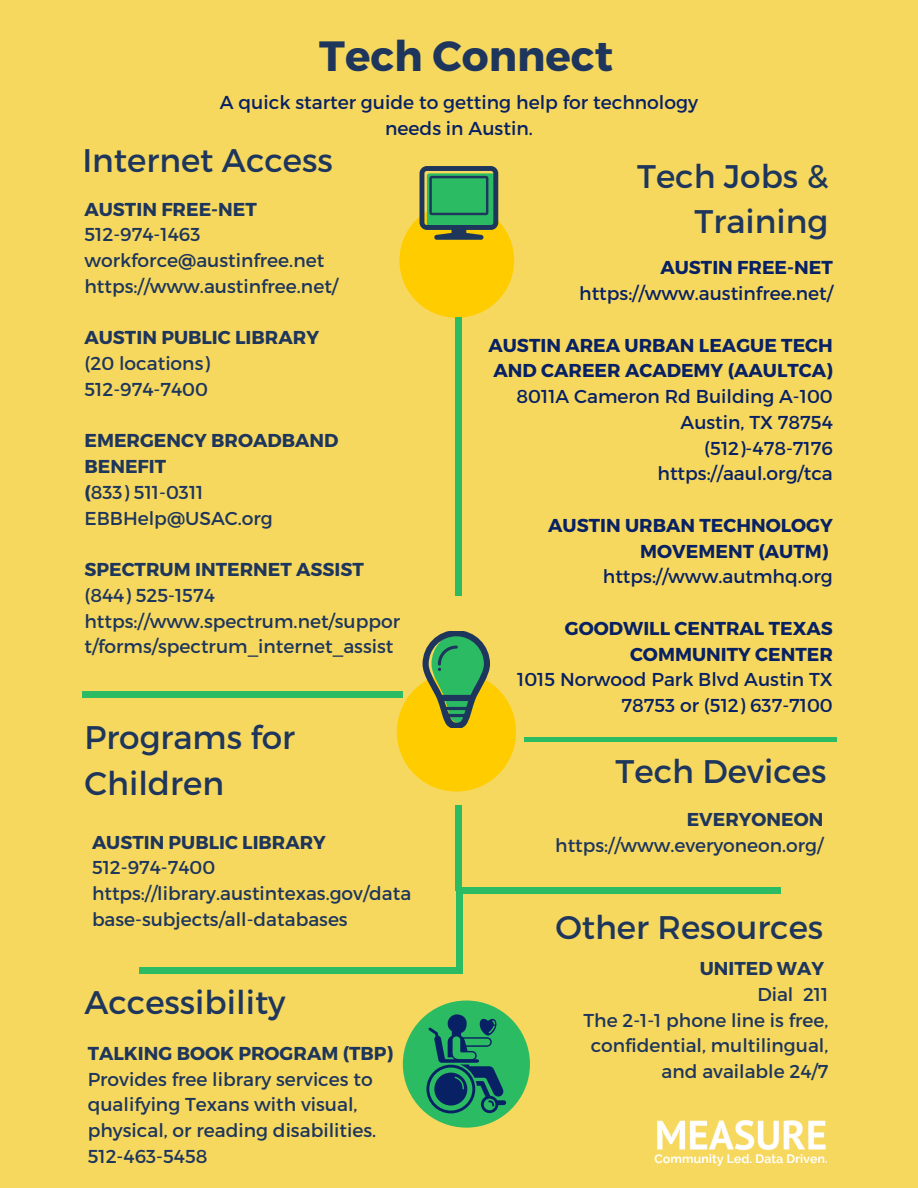
<style>
.page{position:relative;width:918px;height:1188px;background:#f7d85f}
.page>*{position:absolute;margin:0;border:0;box-sizing:border-box;transform-origin:0 0}
.t1{font:700 42.3px "Montserrat";color:#1e365c}
.t2{font:32.7px/45.6px "Montserrat";color:#1e365c;text-align:right}
.t3{font:18.75px/25.8px "Montserrat";color:#082164;text-align:center}
.t4{font:18.6px/25.8px "Montserrat";color:#1e365c}
.t5{font:18.6px/25.8px "Montserrat";color:#082164;text-align:right}
.t6{font:700 18.6px/25.8px "Montserrat";color:#082164;text-align:right}
.t7{font:700 18.6px "Montserrat";color:#1e365c}
.s1{font-weight:700}
</style>
<div class="page">
<div style="left:397px;top:672px;width:119px;height:120px;background:#fc0;border-radius:50%"></div>
<svg style="left:423px;top:631px;width:67px;height:97px"></svg>
<div style="left:399px;top:203px;width:115px;height:115px;background:#fc0;border-radius:50%"></div>
<svg style="left:420px;top:166px;width:78px;height:74px;background:#428f57"></svg>
<div style="left:403px;top:1001px;width:127px;height:127px;background:#2bbb63;border-radius:50%"></div>
<hr style="left:524px;top:737px;width:313px;height:4px;background:#2bbb63">
<div style="left:140px;top:967px;width:317px;height:7px;background:#2bbb63"></div>
<div style="left:461px;top:887px;width:320px;height:7px;background:#2bbb63"></div>
<div style="left:456px;top:317px;width:6px;height:279px;background:#2bbb63"></div>
<div style="left:456px;top:805px;width:6px;height:85px;background:#2bbb63"></div>
<div style="left:457px;top:888px;width:6px;height:86px;background:#2bbb63"></div>
<img style="left:654px;top:1120px;width:174px;height:46px">
<svg style="left:426px;top:1014px;width:80px;height:99px"></svg>
<div style="left:82px;top:691px;width:321px;height:7px;background:#2bbb63"></div>
<h1 class="t1" style="left:319px;top:29px;width:295px">Tech Connect</h1>
<p class="t3" style="left:220px;top:89px;width:480px">A quick starter guide to getting help for technology needs in Austin.</p>
<h2 class="t2" style="left:82px;top:136px;width:252px">Internet Access</h2>
<p class="t7" style="left:84px;top:197px;width:174px">AUSTIN FREE-NET</p>
<p class="t4" style="left:84px;top:221px;width:255px">512-974-1463 workforce@austinfree.net https://www.austinfree.net/</p>
<p class="t7" style="left:84px;top:326px;width:236px">AUSTIN PUBLIC LIBRARY</p>
<p class="t4" style="left:84px;top:350px;width:127px">(20 locations)<br>512-974-7400</p>
<p class="t4" style="left:84px;top:427px;width:256px"><span class="s1">EMERGENCY BROADBAND<br>BENEFIT<br>(</span>833) 511-0311<br>EBBHelp@USAC.org</p>
<p class="t7" style="left:84px;top:557px;width:281px">SPECTRUM INTERNET ASSIST</p>
<p class="t4" style="left:84px;top:581px;width:317px">(844) 525-1574 https://www.spectrum.net/suppor t/forms/spectrum_internet_assist</p>
<h2 class="t2" style="left:84px;top:713px;width:212px;text-align:left">Programs for<br>Children</h2>
<p class="t7" style="left:92px;top:830px;width:235px">AUSTIN PUBLIC LIBRARY</p>
<p class="t4" style="left:92px;top:854px;width:321px">512-974-7400 https://library.austintexas.gov/data base-subjects/all-databases</p>
<h2 class="t2" style="left:84px;top:978px;width:203px">Accessibility</h2>
<p class="t7" style="left:88px;top:1041px;width:307px">TALKING BOOK PROGRAM (TBP)</p>
<p class="t4" style="left:88px;top:1065px;width:290px">Provides free library services to qualifying Texans with visual, physical, or reading disabilities.<br>512-463-5458</p>
<h2 class="t2" style="left:637px;top:152px;width:193px">Tech Jobs &amp;<br>Training</h2>
<p class="t6" style="left:660px;top:254px;width:174px">AUSTIN FREE-NET</p>
<p class="t5" style="left:579px;top:280px;width:255px">https://www.austinfree.net/</p>
<p class="t6" style="left:488px;top:331px;width:346px;text-align:left">AUSTIN AREA URBAN LEAGUE TECH<br>AND CAREER ACADEMY (AAULTCA)</p>
<p class="t5" style="left:517px;top:383px;width:318px">8011A Cameron Rd Building A-100<br>Austin, TX 78754<br>(512)-478-7176<br>https://aaul.org/tca</p>
<p class="t6" style="left:548px;top:511px;width:286px">AUSTIN URBAN TECHNOLOGY<br>MOVEMENT (AUTM)</p>
<p class="t5" style="left:603px;top:563px;width:232px">https://www.autmhq.org</p>
<p class="t6" style="left:565px;top:614px;width:269px">GOODWILL CENTRAL TEXAS<br>COMMUNITY CENTER</p>
<p class="t5" style="left:517px;top:666px;width:317px">1015 Norwood Park Blvd Austin TX<br>78753 or (512) 637-7100</p>
<h2 class="t2" style="left:616px;top:747px;width:212px">Tech Devices</h2>
<p class="t7" style="left:687px;top:808px;width:138px">EVERYONEON</p>
<p class="t4" style="left:555px;top:832px;width:270px">https://www.everyoneon.org/</p>
<h2 class="t2" style="left:555px;top:903px;width:269px">Other Resources</h2>
<p class="t7" style="left:700px;top:956px;width:126px">UNITED WAY</p>
<p class="t4" style="left:583px;top:980px;width:246px;text-align:right">Dial 211<br>The 2-1-1 phone line is free, confidential, multilingual, and available 24/7</p>
</div>
